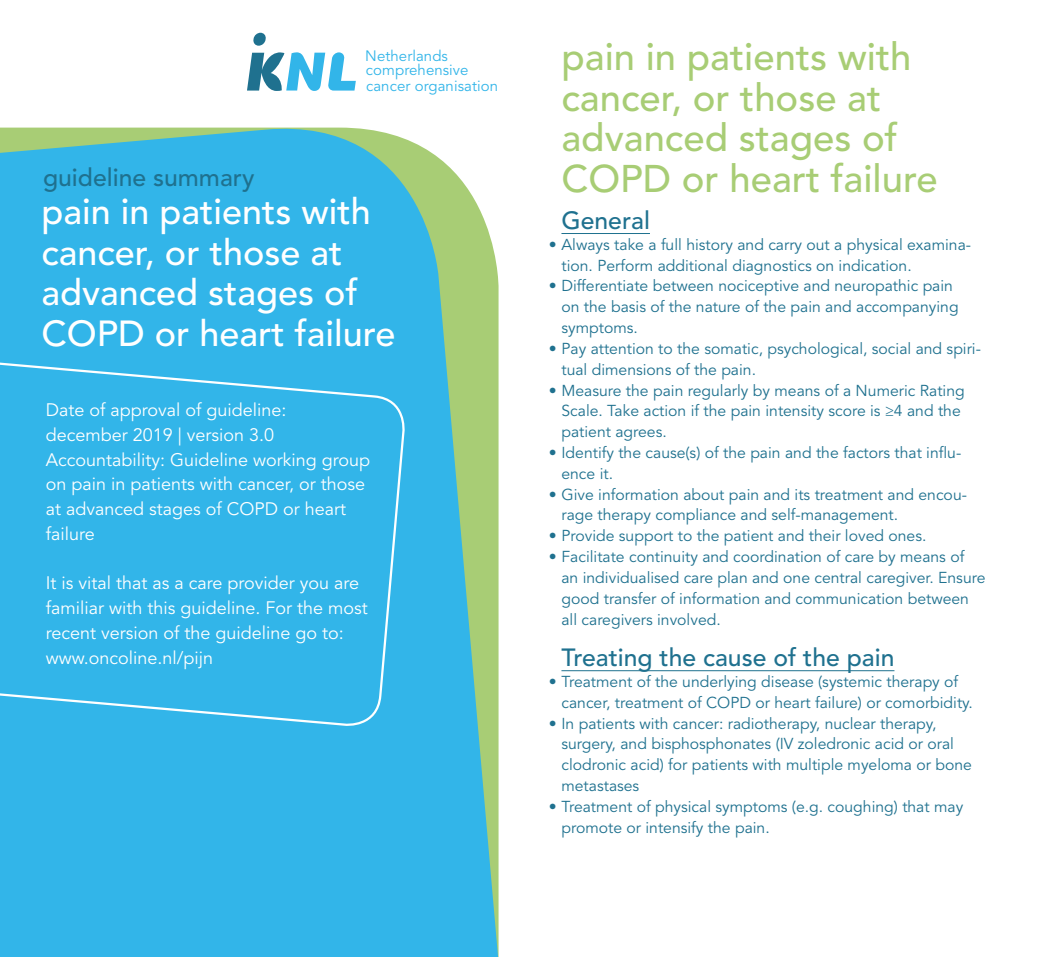
<style>
.page{position:relative;width:1040px;height:957px;background:#fff}
.page>*{position:absolute;margin:0;border:0;box-sizing:border-box;transform-origin:0 0}
.titel_product{font:500 38.25px "Avenir LT Std";color:#a8cd75}
.titel{font:500 36px "Avenir LT Std";color:#fff}
.tussenkop{font:500 24.75px "Avenir LT Std";color:#1f718f}
.chapeau{font:500 24.75px "Avenir LT Std";color:#1f718f}
.platte_tekst_wit{font:18px/24.8px "Avenir LT Std";color:#fff}
.t1{font:15.75px/20.7px "Avenir LT Std";color:#1f718f}
.t2{font:15.08px/15.3px "Avenir LT Std";letter-spacing:.005em;color:#32b5e9}
</style>
<div class="page">
<svg style="left:0;top:127px;width:499px;height:830px;background:#46b9da"></svg>
<div style="left:0;top:335px;width:406px;height:392px;background:#32b5e9"></div>
<hr style="left:561px;top:233px;width:89px;height:1px;background:#1f718f">
<hr style="left:561px;top:670px;width:333px;height:1px;background:#1f718f">
<div style="left:253px;top:33px;width:13px;height:13px;background:#1f718f;border-radius:6px"></div>
<svg style="left:247px;top:52px;width:109px;height:39px"></svg>
<p class="t2" style="left:365px;top:48px;width:134px">Netherlands comprehensive cancer organisation</p>
<p class="chapeau" style="left:43px;top:163px;width:213px">guideline summary</p>
<p class="titel" style="left:41px;top:191px;width:331px">pain in patients with</p>
<p class="titel" style="left:41px;top:232px;width:302px">cancer, or those at</p>
<p class="titel" style="left:41px;top:272px;width:318px">advanced stages of</p>
<p class="titel" style="left:41px;top:313px;width:356px">COPD or heart failure</p>
<p class="platte_tekst_wit" style="left:46px;top:398px;width:242px">Date of approval of guideline:</p>
<p class="platte_tekst_wit" style="left:46px;top:423px;width:230px">december 2019 | version 3.0</p>
<p class="platte_tekst_wit" style="left:46px;top:447px;width:326px">Accountability: Guideline working group</p>
<p class="platte_tekst_wit" style="left:46px;top:472px;width:321px">on pain in patients with cancer, or those</p>
<p class="platte_tekst_wit" style="left:46px;top:497px;width:302px">at advanced stages of COPD or heart failure</p>
<p class="platte_tekst_wit" style="left:46px;top:571px;width:323px">It is vital that as a care provider you are familiar with this guideline. For the most recent version of the guideline go to:</p>
<p class="platte_tekst_wit" style="left:46px;top:645px;width:169px">www.oncoline.nl/pijn</p>
<p class="titel_product" style="left:561px;top:35px;width:351px">pain in patients with</p>
<p class="titel_product" style="left:561px;top:76px;width:321px">cancer, or those at</p>
<p class="titel_product" style="left:561px;top:116px;width:337px">advanced stages of</p>
<p class="titel_product" style="left:561px;top:157px;width:378px">COPD or heart failure</p>
<p class="tussenkop" style="left:561px;top:206px;width:90px">General</p>
<p class="t1" style="left:561px;top:234px;width:411px;text-indent:-13px">• Always take a full history and carry out a physical examina&shy;tion. Perform additional diagnostics on indication.</p>
<p class="t1" style="left:561px;top:276px;width:399px;text-indent:-13px">• Differentiate between nociceptive and neuropathic pain on the basis of the nature of the pain and accompanying symptoms.</p>
<p class="t1" style="left:561px;top:338px;width:421px;text-indent:-13px">• Pay attention to the somatic, psychological, social and spiri&shy;tual dimensions of the pain.</p>
<p class="t1" style="left:561px;top:380px;width:405px;text-indent:-13px">• Measure the pain regularly by means of a Numeric Rating<br>Scale. Take action if the pain intensity score is ≥4 and the patient agrees.</p>
<p class="t1" style="left:561px;top:443px;width:401px;text-indent:-13px">• Identify the cause(s) of the pain and the factors that influ&shy;ence it.</p>
<p class="t1" style="left:561px;top:484px;width:407px;text-indent:-13px">• Give information about pain and its treatment and encou&shy;rage therapy compliance and self-management.</p>
<p class="t1" style="left:549px;top:526px;width:379px">• Provide support to the patient and their loved ones.</p>
<p class="t1" style="left:561px;top:547px;width:425px;text-indent:-13px">• Facilitate continuity and coordination of care by means of<br>an individualised care plan and one central caregiver. Ensure good transfer of information and communication between all caregivers involved.</p>
<p class="tussenkop" style="left:561px;top:643px;width:334px">Treating the cause of the pain</p>
<p class="t1" style="left:561px;top:671px;width:413px;text-indent:-13px">• Treatment of the underlying disease (systemic therapy of cancer, treatment of COPD or heart failure) or comorbidity.</p>
<p class="t1" style="left:561px;top:713px;width:412px;text-indent:-13px">• In patients with cancer: radiotherapy, nuclear therapy, surgery, and bisphosphonates (IV zoledronic acid or oral clodronic acid) for patients with multiple myeloma or bone metastases</p>
<p class="t1" style="left:561px;top:796px;width:403px;text-indent:-13px">• Treatment of physical symptoms (e.g. coughing) that may promote or intensify the pain.</p>
</div>
